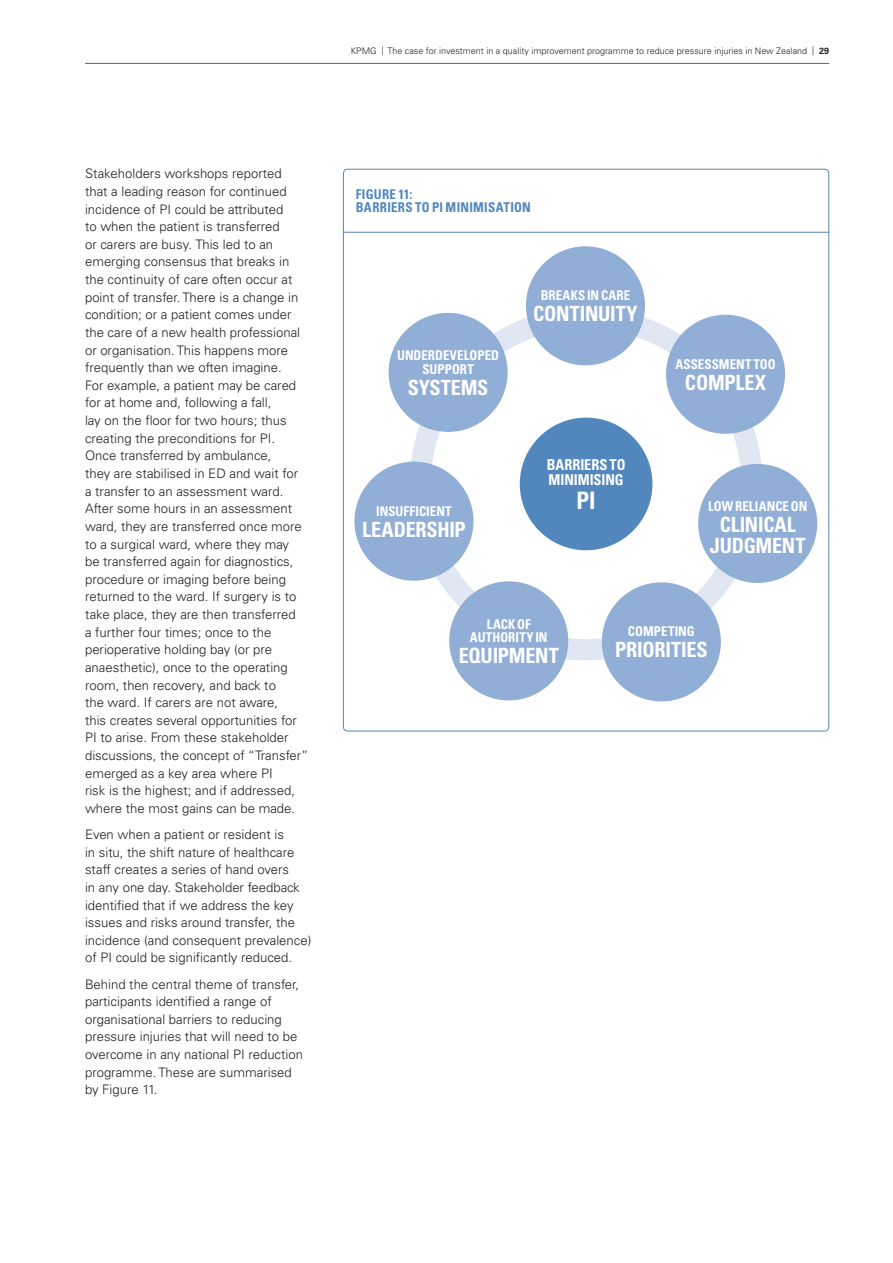
<style>
.page{position:relative;width:893px;height:1263px;background:#fff}
.page>*{position:absolute;margin:0;border:0;box-sizing:border-box;transform-origin:0 0}
.Body_text_9pt{font:700 condensed 24px "Univers LT Std";color:#fff;scale:.96 1}
.t1{font:700 condensed 21px/21px "Univers LT Std";letter-spacing:-.01em;color:#fff;text-align:center;scale:.96 1}
.Body_text_9pt-2{font:700 condensed 15px "Univers LT Std";letter-spacing:-.005em;color:#fff;scale:.96 1}
.t2{font:700 condensed 13.5px/13.5px "Univers LT Std";letter-spacing:.005em;color:#fff;text-align:center;scale:.96 1}
.Body_text_9pt-3{font:700 condensed 13.5px/13.5px "Univers LT Std";letter-spacing:.025em;color:#5287be;scale:.96 1}
.AH_Body_Copy{font:300 13.2px/17.7px "Univers LT Std";color:#231f20}
.t3{font:300 9px "Univers LT Std";color:#231f20}
.s1{font-weight:700}
</style>
<div class="page">
<hr style="left:343px;top:232px;width:486px;height:1px;background:#5287be">
<div style="left:520px;top:418px;width:132px;height:132px;background:#5287be;border-radius:50%"></div>
<div style="left:666px;top:315px;width:119px;height:119px;background:#91aed6;border-radius:50%"></div>
<div style="left:698px;top:464px;width:119px;height:119px;background:#91aed6;border-radius:50%"></div>
<div style="left:602px;top:582px;width:119px;height:119px;background:#91aed6;border-radius:50%"></div>
<div style="left:449px;top:581px;width:119px;height:119px;background:#91aed6;border-radius:50%"></div>
<div style="left:354px;top:462px;width:119px;height:119px;background:#91aed6;border-radius:50%"></div>
<div style="left:389px;top:313px;width:119px;height:119px;background:#91aed6;border-radius:50%"></div>
<div style="left:526px;top:246px;width:119px;height:119px;background:#91aed6;border-radius:50%"></div>
<hr style="left:85px;top:63px;width:744px;height:1px;background:#636366">
<p class="t3" style="left:351px;top:45px;width:480px">KPMG | The case for investment in a quality improvement programme to reduce pressure injuries in New Zealand | <span class="s1">29</span></p>
<p class="AH_Body_Copy" style="left:85px;top:165px;width:225px">Stakeholders workshops reported<br>that a leading reason for continued incidence of PI could be attributed<br>to when the patient is transferred<br>or carers are busy. This led to an emerging consensus that breaks in the continuity of care often occur at point of transfer. There is a change in condition; or a patient comes under the care of a new health professional or organisation. This happens more frequently than we often imagine.<br>For example, a patient may be cared for at home and, following a fall,<br>lay on the floor for two hours; thus creating the preconditions for PI.<br>Once transferred by ambulance,<br>they are stabilised in ED and wait for<br>a transfer to an assessment ward.<br>After some hours in an assessment ward, they are transferred once more to a surgical ward, where they may<br>be transferred again for diagnostics, procedure or imaging before being returned to the ward. If surgery is to take place, they are then transferred<br>a further four times; once to the perioperative holding bay (or pre anaesthetic), once to the operating room, then recovery, and back to<br>the ward. If carers are not aware,<br>this creates several opportunities for PI to arise. From these stakeholder discussions, the concept of “Transfer” emerged as a key area where PI<br>risk is the highest; and if addressed, where the most gains can be made.</p>
<p class="AH_Body_Copy" style="left:85px;top:825px;width:228px">Even when a patient or resident is<br>in situ, the shift nature of healthcare staff creates a series of hand overs<br>in any one day. Stakeholder feedback identified that if we address the key issues and risks around transfer, the incidence (and consequent prevalence) of PI could be significantly reduced.</p>
<p class="AH_Body_Copy" style="left:85px;top:975px;width:220px">Behind the central theme of transfer, participants identified a range of organisational barriers to reducing pressure injuries that will need to be overcome in any national PI reduction programme. These are summarised by Figure 11.</p>
<p class="Body_text_9pt-3" style="left:356px;top:187px;width:184px">FIGURE 11:<br>BARRIERS TO PI MINIMISATION</p>
<p class="t2" style="left:397px;top:348px;width:108px">UNDERDEVELOPED<br>SUPPORT</p>
<p class="t1" style="left:408px;top:376px;width:86px">SYSTEMS</p>
<p class="t2" style="left:376px;top:504px;width:80px">INSUFFICIENT</p>
<p class="t1" style="left:362px;top:518px;width:109px">LEADERSHIP</p>
<p class="t2" style="left:541px;top:289px;width:95px">BREAKS IN CARE</p>
<p class="t1" style="left:533px;top:303px;width:110px">CONTINUITY</p>
<p class="Body_text_9pt-2" style="left:547px;top:455px;width:84px">BARRIERS TO</p>
<p class="Body_text_9pt-2" style="left:548px;top:470px;width:80px">MINIMISING</p>
<p class="Body_text_9pt" style="left:577px;top:486px;width:21px">PI</p>
<p class="t2" style="left:675px;top:357px;width:106px">ASSESSMENT TOO</p>
<p class="t1" style="left:685px;top:372px;width:86px">COMPLEX</p>
<p class="t2" style="left:708px;top:500px;width:105px">LOW RELIANCE ON</p>
<p class="t1" style="left:710px;top:514px;width:101px">CLINICAL<br>JUDGMENT</p>
<p class="t2" style="left:470px;top:617px;width:82px">LACK OF<br>AUTHORITY IN</p>
<p class="t1" style="left:459px;top:645px;width:106px">EQUIPMENT</p>
<p class="t2" style="left:628px;top:625px;width:71px">COMPETING</p>
<p class="t1" style="left:615px;top:639px;width:98px">PRIORITIES</p>
</div>
